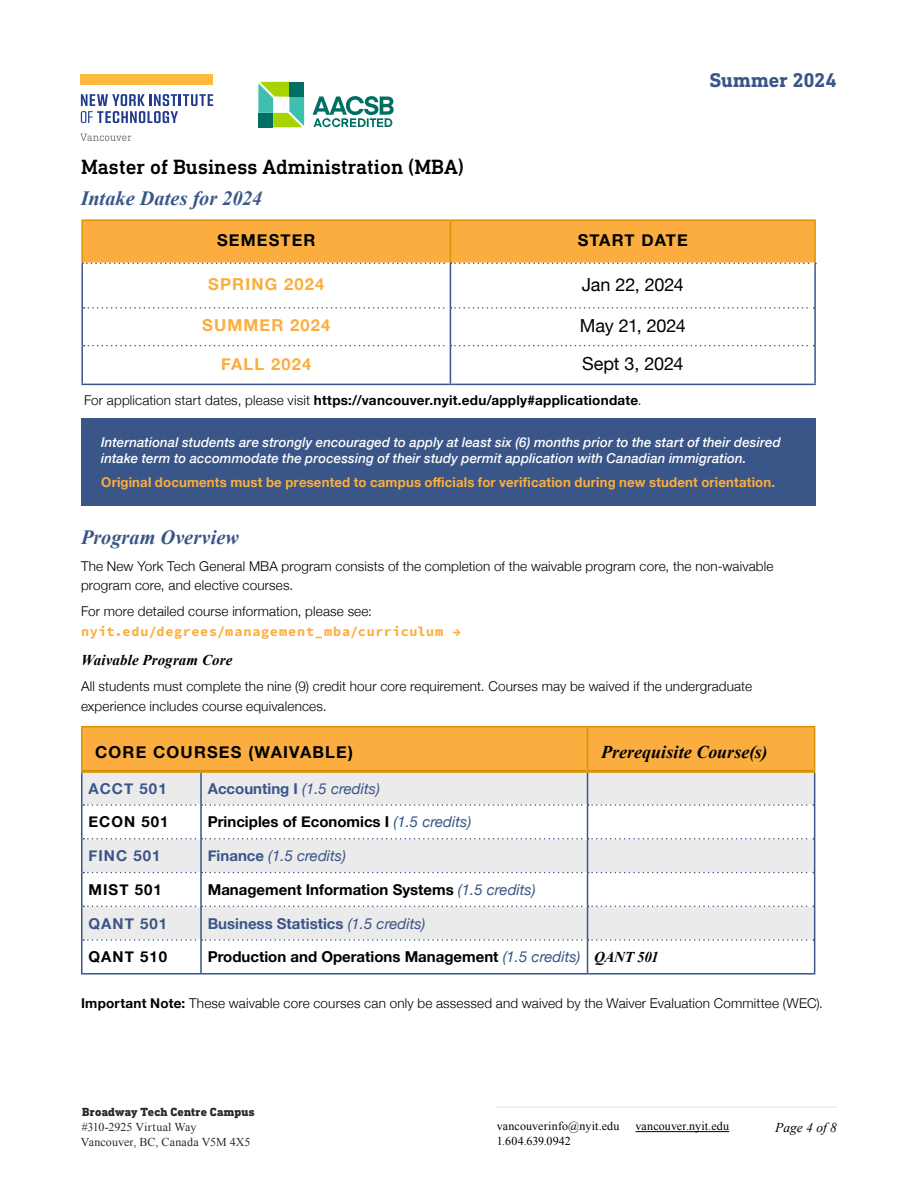
<style>
.page{position:relative;width:918px;height:1188px;background:#fff}
.page>*{position:absolute;margin:0;border:0;box-sizing:border-box;transform-origin:0 0}
.t1{font:500 21px "DIN Next Slab Pro";color:#000}
.t2{font:italic 700 20.25px "Times New Roman";letter-spacing:.005em;color:#3a5588}
.t3{font:700 20.25px "DIN Next Slab Pro";letter-spacing:-.005em;color:#3a5588}
.t4{font:18px "Helvetica Neue";letter-spacing:-.01em;color:#000}
.t5{font:italic 700 18px "Times New Roman";color:#000}
.t6{font:700 16.5px "Helvetica Neue";letter-spacing:.07em;color:#000}
.t7{font:700 16.5px "Helvetica Neue";letter-spacing:.07em;color:#fbae3f}
.t8{font:700 15px "Helvetica Neue";color:#000}
.t9{font:700 15px "Helvetica Neue";color:#3a5588}
.t10{font:italic 15px "Helvetica Neue";color:#3a5588}
.t11{font:italic 700 15px "Times New Roman";letter-spacing:.005em;color:#000}
.t12{font:300 13.5px/19.5px "Helvetica Neue";letter-spacing:.01em;color:#000}
.t13{font:italic 500 13.5px/16.5px "Helvetica Neue";letter-spacing:.01em;color:#fff}
.t14{font:700 13.5px "Helvetica Neue";letter-spacing:.015em;color:#fbae3f}
.t15{font:700 13.5px "Helvetica Neue";letter-spacing:.02em;color:#000}
.t16{font:700 13.5px "Source Code Pro";letter-spacing:.055em;color:#fbae3f}
.t17{font:italic 13.5px "Times New Roman";color:#000}
.t18{font:12px/15px "Times New Roman";letter-spacing:.01em;color:#000}
.t19{font:800 12px "DIN Next Slab Pro";letter-spacing:.015em;color:#000}
.s1{font-weight:300}
.s2{font-weight:700;font-style:normal}
.s3{font-weight:400;font-style:italic;color:#3a5588}
.s4{font-weight:400;font-style:italic}
.s5{font-family:"Times New Roman";font-style:italic}
.s6{font-weight:700}
</style>
<div class="page">
<svg style="left:258px;top:82px;width:46px;height:45px"></svg>
<div style="left:258px;top:113px;width:15px;height:14px;background:#006e62"></div>
<svg style="left:313px;top:96px;width:81px;height:31px"></svg>
<hr style="left:497px;top:1106px;width:340px;height:2px;background:#ebebec">
<svg style="left:80px;top:133px;width:51px;height:8px"></svg>
<div style="left:81px;top:75px;width:132px;height:10px;background:#fdb940"></div>
<svg style="left:81px;top:94px;width:132px;height:29px"></svg>
<hr style="left:636px;top:1131px;width:93px;height:1px;background:#000">
<svg style="left:82px;top:839px;width:732px;height:101px;fill:#ebebec"></svg>
<hr style="left:81px;top:727px;width:1px;height:43px;background:#dc9200">
<hr style="left:81px;top:726px;width:120px;height:1px;background:#dc9200">
<hr style="left:201px;top:726px;width:387px;height:1px;background:#dc9200">
<hr style="left:588px;top:726px;width:227px;height:1px;background:#dc9200">
<hr style="left:81px;top:770px;width:120px;height:3px;background:#dc9200">
<hr style="left:81px;top:773px;width:1px;height:32px;background:#3a5588">
<hr style="left:814px;top:805px;width:1px;height:34px;background:#3a5588">
<hr style="left:81px;top:805px;width:1px;height:34px;background:#3a5588">
<hr style="left:200px;top:806px;width:2px;height:32px;background:#3a5588">
<svg style="left:82px;top:727px;width:733px;height:79px;background:#f2c684"></svg>
<hr style="left:587px;top:806px;width:1px;height:32px;background:#3a5588">
<hr style="left:814px;top:839px;width:1px;height:34px;background:#3a5588">
<hr style="left:814px;top:873px;width:1px;height:33px;background:#3a5588">
<hr style="left:81px;top:839px;width:1px;height:34px;background:#3a5588">
<hr style="left:200px;top:840px;width:2px;height:32px;background:#3a5588">
<svg style="left:83px;top:838px;width:731px;height:2px"></svg>
<hr style="left:587px;top:840px;width:1px;height:32px;background:#3a5588">
<hr style="left:814px;top:906px;width:1px;height:34px;background:#3a5588">
<hr style="left:81px;top:873px;width:1px;height:33px;background:#3a5588">
<hr style="left:200px;top:873px;width:2px;height:33px;background:#3a5588">
<svg style="left:83px;top:872px;width:731px;height:1px"></svg>
<hr style="left:587px;top:873px;width:1px;height:33px;background:#3a5588">
<hr style="left:81px;top:906px;width:1px;height:34px;background:#3a5588">
<hr style="left:200px;top:907px;width:2px;height:32px;background:#3a5588">
<svg style="left:83px;top:906px;width:731px;height:1px"></svg>
<hr style="left:587px;top:907px;width:1px;height:32px;background:#3a5588">
<hr style="left:81px;top:940px;width:1px;height:33px;background:#3a5588">
<hr style="left:81px;top:973px;width:120px;height:2px;background:#3a5588">
<hr style="left:200px;top:941px;width:2px;height:32px;background:#3a5588">
<hr style="left:201px;top:973px;width:387px;height:2px;background:#3a5588">
<hr style="left:587px;top:941px;width:1px;height:32px;background:#3a5588">
<svg style="left:83px;top:939px;width:731px;height:2px"></svg>
<hr style="left:814px;top:940px;width:1px;height:33px;background:#3a5588">
<hr style="left:588px;top:973px;width:227px;height:2px;background:#3a5588">
<div style="left:81px;top:418px;width:735px;height:87px;background:#3a5588"></div>
<svg style="left:83px;top:264px;width:731px;height:120px"></svg>
<hr style="left:81px;top:221px;width:2px;height:42px;background:#dc9200">
<hr style="left:81px;top:219px;width:369px;height:2px;background:#dc9200">
<hr style="left:450px;top:219px;width:366px;height:2px;background:#dc9200">
<hr style="left:81px;top:264px;width:2px;height:44px;background:#3a5588">
<hr style="left:81px;top:308px;width:2px;height:38px;background:#3a5588">
<hr style="left:450px;top:264px;width:1px;height:43px;background:#3a5588">
<hr style="left:450px;top:309px;width:1px;height:36px;background:#3a5588">
<svg style="left:82px;top:220px;width:734px;height:44px;background:#f8ae42"></svg>
<hr style="left:814px;top:264px;width:2px;height:44px;background:#3a5588">
<hr style="left:814px;top:308px;width:2px;height:38px;background:#3a5588">
<hr style="left:81px;top:346px;width:2px;height:38px;background:#3a5588">
<hr style="left:81px;top:384px;width:369px;height:1px;background:#3a5588">
<hr style="left:450px;top:346px;width:1px;height:38px;background:#3a5588">
<svg style="left:84px;top:307px;width:731px;height:2px"></svg>
<svg style="left:84px;top:345px;width:730px;height:1px"></svg>
<hr style="left:814px;top:346px;width:2px;height:38px;background:#3a5588">
<hr style="left:450px;top:384px;width:366px;height:1px;background:#3a5588">
<h2 class="t3" style="left:709px;top:68px;width:129px">Summer 2024</h2>
<h1 class="t1" style="left:81px;top:154px;width:384px">Master of Business Administration (MBA)</h1>
<h2 class="t2" style="left:81px;top:185px;width:183px">Intake Dates for 2024</h2>
<p class="t6" style="left:217px;top:228px;width:100px">SEMESTER</p>
<p class="t6" style="left:578px;top:228px;width:112px">START DATE</p>
<p class="t7" style="left:208px;top:271px;width:118px">SPRING 2024</p>
<h3 class="t4" style="left:582px;top:271px;width:104px">Jan 22, 2024</h3>
<p class="t7" style="left:202px;top:313px;width:130px">SUMMER 2024</p>
<h3 class="t4" style="left:580px;top:313px;width:108px">May 21, 2024</h3>
<p class="t7" style="left:221px;top:351px;width:92px">FALL 2024</p>
<h3 class="t4" style="left:582px;top:351px;width:103px">Sept 3, 2024</h3>
<p class="t15" style="left:84px;top:390px;width:559px"><span class="s1">For application start dates, please visit</span> https://vancouver.nyit.edu/apply#applicationdate<span class="s1">.</span></p>
<p class="t13" style="left:101px;top:433px;width:681px">International students are strongly encouraged to apply at least six (6) months prior to the start of their desired intake term to accommodate the processing of their study permit application with Canadian immigration.</p>
<p class="t14" style="left:101px;top:471px;width:675px">Original documents must be presented to campus officials for verification during new student orientation.</p>
<h2 class="t2" style="left:81px;top:524px;width:160px">Program Overview</h2>
<p class="t12" style="left:81px;top:555px;width:694px">The New York Tech General MBA program consists of the completion of the waivable program core, the non-waivable program core, and elective courses.</p>
<p class="t12" style="left:81px;top:601px;width:293px">For more detailed course information, please see:</p>
<p class="t16" style="left:81px;top:622px;width:381px">nyit.edu/degrees/management_mba/curriculum →</p>
<p class="t11" style="left:81px;top:650px;width:153px">Waivable Program Core</p>
<p class="t12" style="left:81px;top:676px;width:673px">All students must complete the nine (9) credit hour core requirement. Courses may be waived if the undergraduate experience includes course equivalences.</p>
<p class="t6" style="left:95px;top:739px;width:259px">CORE COURSES (WAIVABLE)</p>
<h3 class="t5" style="left:601px;top:739px;width:168px">Prerequisite Course(s)</h3>
<p class="t9" style="left:88px;top:776px;width:80px">ACCT 501</p>
<p class="t10" style="left:208px;top:777px;width:174px"><span class="s2">Accounting I</span> (1.5 credits)</p>
<p class="t8" style="left:88px;top:810px;width:82px">ECON 501</p>
<p class="t8" style="left:208px;top:810px;width:265px">Principles of Economics I <span class="s3">(1.5 credits)</span></p>
<p class="t9" style="left:88px;top:844px;width:74px">FINC 501</p>
<p class="t10" style="left:208px;top:845px;width:140px"><span class="s2">Finance</span> (1.5 credits)</p>
<p class="t8" style="left:88px;top:878px;width:75px">MIST 501</p>
<p class="t8" style="left:208px;top:878px;width:330px">Management Information Systems <span class="s3">(1.5 credits)</span></p>
<p class="t9" style="left:88px;top:911px;width:80px">QANT 501</p>
<p class="t9" style="left:208px;top:911px;width:219px">Business Statistics <span class="s4">(1.5 credits)</span></p>
<p class="t8" style="left:88px;top:945px;width:80px">QANT 510</p>
<p class="t8" style="left:208px;top:945px;width:452px">Production and Operations Management <span class="s3">(1.5 credits)</span> <span class="s5">QANT 501</span></p>
<p class="t12" style="left:81px;top:993px;width:744px"><span class="s6">Important Note:</span> These waivable core courses can only be assessed and waived by the Waiver Evaluation Committee (WEC).</p>
<p class="t19" style="left:82px;top:1105px;width:174px">Broadway Tech Centre Campus</p>
<p class="t18" style="left:81px;top:1119px;width:171px">#310-2925 Virtual Way<br>Vancouver, BC, Canada V5M 4X5</p>
<p class="t18" style="left:497px;top:1119px;width:124px">vancouverinfo@nyit.edu<br>1.604.639.0942</p>
<p class="t18" style="left:636px;top:1119px;width:95px">vancouver.nyit.edu</p>
<p class="t17" style="left:775px;top:1118px;width:63px">Page 4 of 8</p>
</div>
